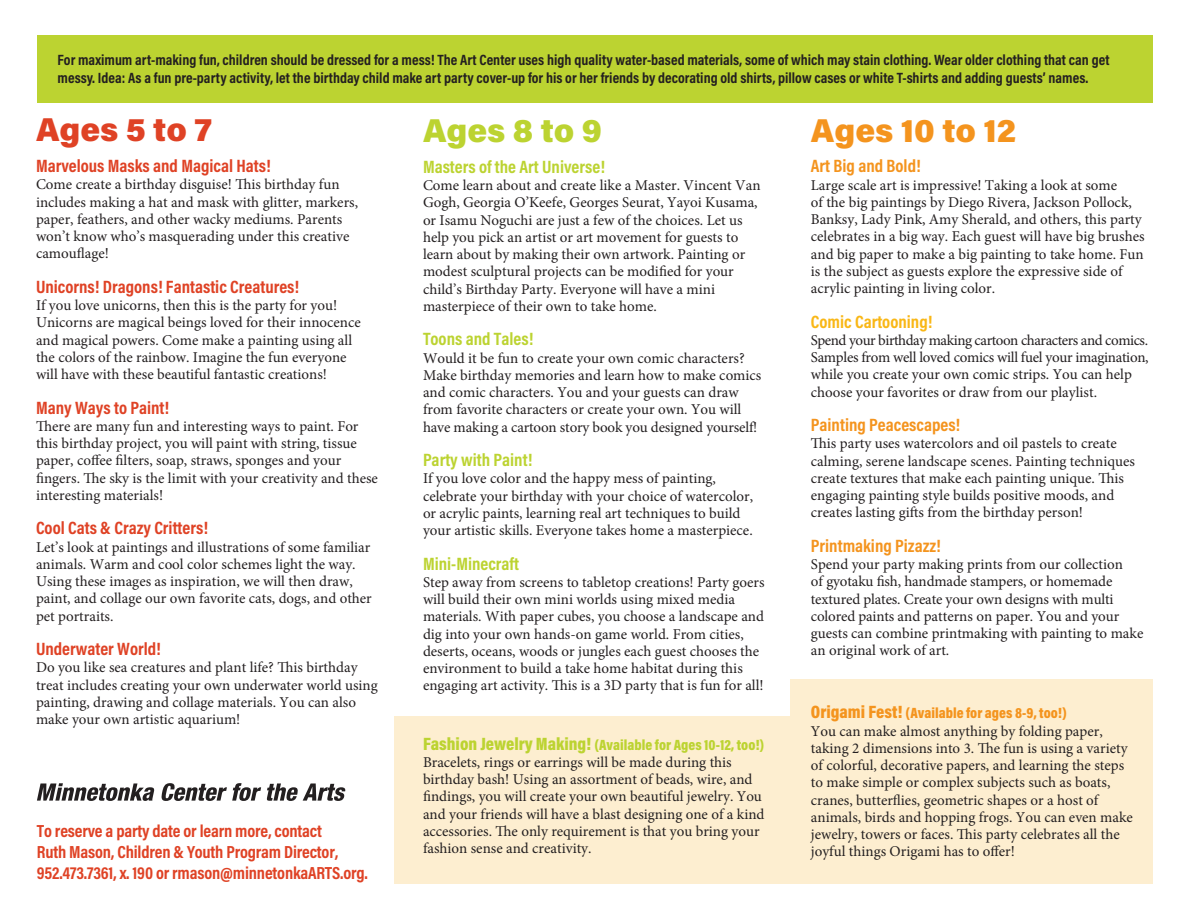
<style>
.page{position:relative;width:1188px;height:918px;background:#fff}
.page>*{position:absolute;margin:0;border:0;box-sizing:border-box;transform-origin:0 0}
.t1{font:900 33px "Acumin Pro";color:#f4941e}
.t2{font:900 33px "Acumin Pro";color:#df4225}
.t3{font:900 33px "Acumin Pro";color:#bcd331}
.t4{font:700 18px "Acumin Pro Cond";color:#df4225}
.t5{font:700 18px "Acumin Pro Cond";color:#bcd331}
.t6{font:700 18px "Acumin Pro Cond";color:#f4941e}
.t7{font:700 18px "Acumin Pro Cond";color:#f9b716}
.t8{font:700 17.7px/21px "Acumin Pro Cond";letter-spacing:-.01em;color:#df4225}
.t9{font:15px/17.2px "Minion Pro";color:#231f20}
.t10{font:700 15px/18px "Acumin Pro Cond";color:#231f20}
.t11{font:15px/17.2px "Minion Pro";letter-spacing:-.02em;color:#231f20}
.t12{font:900 15px "Acumin Pro Cond";color:#bcd331}
.t13{font:900 15px "Acumin Pro Cond";color:#f4941e}
.s1{font-size:18px}
</style>
<div class="page">
<div style="left:394px;top:716px;width:398px;height:168px;background:#fdeed0"></div>
<div style="left:790px;top:680px;width:363px;height:204px;background:#fdeed0"></div>
<div style="left:37px;top:35px;width:1116px;height:68px;background:#bcd331"></div>
<svg style="left:37px;top:783px;width:118px;height:18px"></svg>
<svg style="left:161px;top:783px;width:185px;height:18px"></svg>
<p class="t10" style="left:58px;top:51px;width:1053px">For maximum art-making fun, children should be dressed for a mess! The Art Center uses high quality water-based materials, some of which may stain clothing. Wear older clothing that can get messy. Idea: As a fun pre-party activity, let the birthday child make art party cover-up for his or her friends by decorating old shirts, pillow cases or white T-shirts and adding guests’ names.</p>
<p class="t2" style="left:36px;top:106px;width:177px">Ages 5 to 7</p>
<p class="t4" style="left:36px;top:154px;width:236px">Marvelous Masks and Magical Hats!</p>
<p class="t9" style="left:36px;top:176px;width:324px">Come create a birthday disguise! This birthday fun includes making a hat and mask with glitter, markers, paper, feathers, and other wacky mediums. Parents won’t know who’s masquerading under this creative camouflage!</p>
<p class="t4" style="left:36px;top:275px;width:265px">Unicorns! Dragons! Fantastic Creatures!</p>
<p class="t9" style="left:36px;top:297px;width:326px">If you love unicorns, then this is the party for you!<br>Unicorns are magical beings loved for their innocence and magical powers. Come make a painting using all the colors of the rainbow. Imagine the fun everyone will have with these beautiful fantastic creations!</p>
<p class="t4" style="left:36px;top:395px;width:135px">Many Ways to Paint!</p>
<p class="t9" style="left:36px;top:417px;width:343px">There are many fun and interesting ways to paint. For this birthday project, you will paint with string, tissue paper, coffee filters, soap, straws, sponges and your fingers. The sky is the limit with your creativity and these interesting materials!</p>
<p class="t4" style="left:36px;top:516px;width:174px">Cool Cats &amp; Crazy Critters!</p>
<p class="t9" style="left:36px;top:538px;width:337px">Let’s look at paintings and illustrations of some familiar animals. Warm and cool color schemes light the way.<br>Using these images as inspiration, we will then draw, paint, and collage our own favorite cats, dogs, and other pet portraits.</p>
<p class="t4" style="left:36px;top:637px;width:126px">Underwater World!</p>
<p class="t9" style="left:36px;top:659px;width:343px">Do you like sea creatures and plant life? This birthday treat includes creating your own underwater world using painting, drawing and collage materials. You can also make your own artistic aquarium!</p>
<p class="t8" style="left:37px;top:820px;width:333px">To reserve a party date or learn more, contact<br>Ruth Mason, Children &amp; Youth Program Director,<br>952.473.7361, x. 190 or rmason@minnetonkaARTS.org.</p>
<p class="t3" style="left:423px;top:107px;width:181px">Ages 8 to 9</p>
<p class="t5" style="left:423px;top:155px;width:183px">Masters of the Art Universe!</p>
<p class="t9" style="left:423px;top:177px;width:339px">Come learn about and create like a Master. Vincent Van Gogh, Georgia O’Keefe, Georges Seurat, Yayoi Kusama, or Isamu Noguchi are just a few of the choices. Let us help you pick an artist or art movement for guests to learn about by making their own artwork. Painting or modest sculptural projects can be modified for your child’s Birthday Party. Everyone will have a mini masterpiece of their own to take home.</p>
<p class="t5" style="left:423px;top:327px;width:112px">Toons and Tales!</p>
<p class="t9" style="left:423px;top:349px;width:340px">Would it be fun to create your own comic characters?<br>Make birthday memories and learn how to make comics and comic characters. You and your guests can draw from favorite characters or create your own. You will have making a cartoon story book you designed yourself!</p>
<p class="t5" style="left:423px;top:448px;width:111px">Party with Paint!</p>
<p class="t9" style="left:423px;top:470px;width:332px">If you love color and the happy mess of painting, celebrate your birthday with your choice of watercolor, or acrylic paints, learning real art techniques to build your artistic skills. Everyone takes home a masterpiece.</p>
<p class="t5" style="left:423px;top:552px;width:98px">Mini-Minecraft</p>
<p class="t9" style="left:423px;top:574px;width:343px">Step away from screens to tabletop creations! Party goers will build their own mini worlds using mixed media materials. With paper cubes, you choose a landscape and dig into your own hands-on game world. From cities, deserts, oceans, woods or jungles each guest chooses the environment to build a take home habitat during this engaging art activity. This is a 3D party that is fun for all!</p>
<p class="t12" style="left:423px;top:735px;width:343px"><span class="s1">Fashion Jewelry Making!</span> (Available for Ages 10-12, too!)</p>
<p class="t9" style="left:423px;top:754px;width:343px">Bracelets, rings or earrings will be made during this birthday bash! Using an assortment of beads, wire, and findings, you will create your own beautiful jewelry. You and your friends will have a blast designing one of a kind accessories. The only requirement is that you bring your fashion sense and creativity.</p>
<p class="t1" style="left:811px;top:107px;width:207px">Ages 10 to 12</p>
<p class="t6" style="left:811px;top:154px;width:111px">Art Big and Bold!</p>
<p class="t9" style="left:811px;top:176px;width:335px">Large scale art is impressive! Taking a look at some<br>of the big paintings by Diego Rivera, Jackson Pollock, Banksy, Lady Pink, Amy Sherald, and others, this party celebrates in a big way. Each guest will have big brushes and big paper to make a big painting to take home. Fun is the subject as guests explore the expressive side of acrylic painting in living color.</p>
<p class="t7" style="left:811px;top:309px;width:123px">Comic Cartooning!</p>
<p class="t11" style="left:811px;top:331px;width:339px">Spend your birthday making cartoon characters and comics.<br>Samples from well loved comics will fuel your imagination, while you create your own comic strips. You can help choose your favorites or draw from our playlist.</p>
<p class="t6" style="left:811px;top:413px;width:151px">Painting Peacescapes!</p>
<p class="t9" style="left:811px;top:435px;width:326px">This party uses watercolors and oil pastels to create calming, serene landscape scenes. Painting techniques create textures that make each painting unique. This</p>
<p class="t9" style="left:811px;top:487px;width:305px">engaging painting style builds positive moods, and creates lasting gifts from the birthday person!</p>
<p class="t6" style="left:811px;top:534px;width:131px">Printmaking Pizazz!</p>
<p class="t9" style="left:811px;top:556px;width:334px">Spend your party making prints from our collection<br>of gyotaku fish, handmade stampers, or homemade textured plates. Create your own designs with multi colored paints and patterns on paper. You and your guests can combine printmaking with painting to make an original work of art.</p>
<p class="t13" style="left:811px;top:703px;width:257px"><span class="s1">Origami Fest!</span> (Available for ages 8-9, too!)</p>
<p class="t9" style="left:811px;top:722px;width:324px">You can make almost anything by folding paper, taking 2 dimensions into 3. The fun is using a variety of colorful, decorative papers, and learning the steps to make simple or complex subjects such as boats, cranes, butterflies, geometric shapes or a host of animals, birds and hopping frogs. You can even make jewelry, towers or faces. This party celebrates all the joyful things Origami has to offer!</p>
</div>
